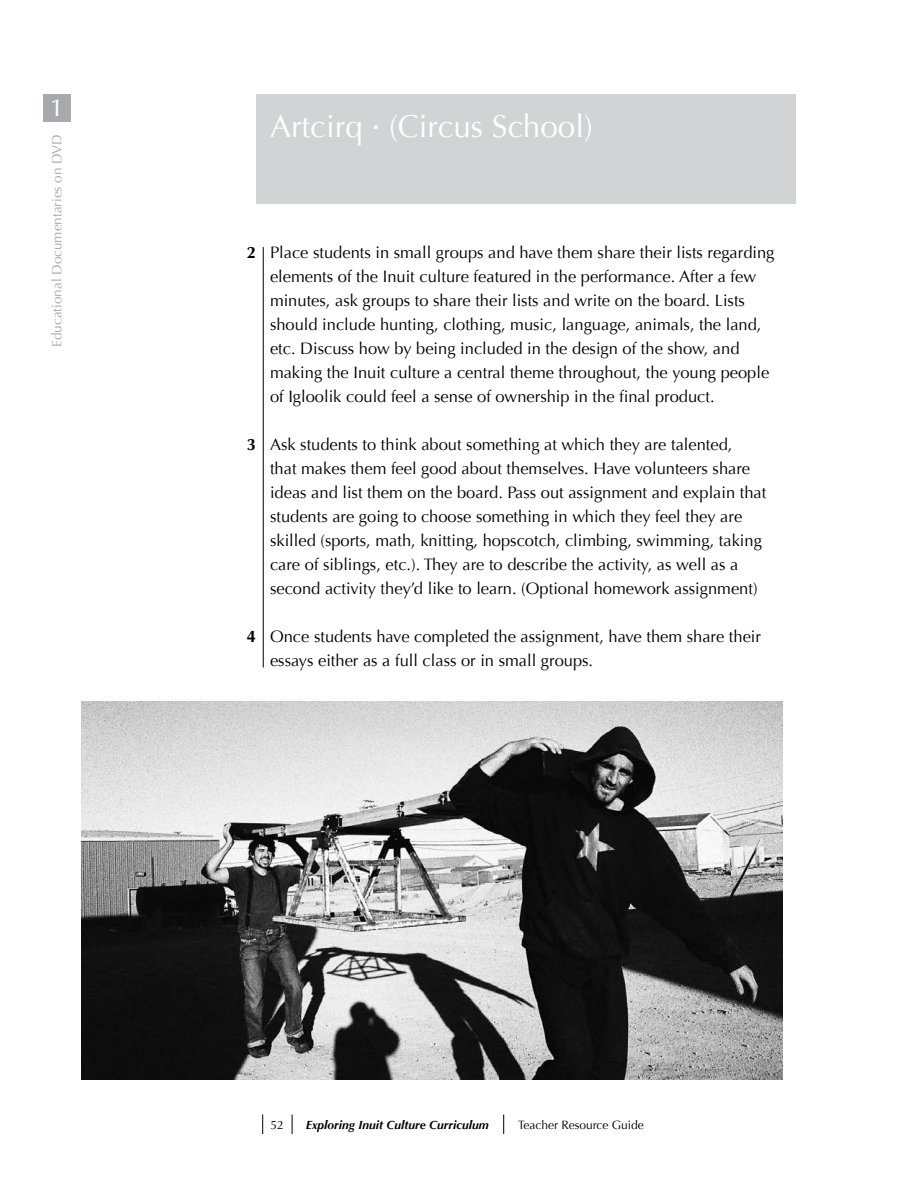
<style>
.page{position:relative;width:918px;height:1188px;background:#fff}
.page>*{position:absolute;margin:0;border:0;box-sizing:border-box;transform-origin:0 0}
.t1{font:31.5px "Optima";color:#fff}
.t2{font:24.3px "Optima";color:#fff;scale:1.11 1}
.t3{font:16.5px/24px "Optima";color:#000}
.t4{font:700 16.5px "Optima";color:#000}
.t5{font:13.5px "Optima";color:#a7a9ac}
.t6{font:italic 700 12px "Optima";color:#000}
.t7{font:12px "Optima";color:#000}
</style>
<div class="page">
<div style="left:256px;top:94px;width:540px;height:110px;background:#d1d3d4"></div>
<svg style="left:262px;top:1115px;width:1px;height:19px"></svg>
<svg style="left:503px;top:1115px;width:1px;height:19px"></svg>
<svg style="left:292px;top:1115px;width:1px;height:19px"></svg>
<hr style="left:263px;top:247px;width:1px;height:421px;background:#000">
<div style="left:43px;top:94px;width:27px;height:28px;background:#a7a9ac"></div>
<img style="left:81px;top:702px;width:702px;height:378px">
<h2 class="t2" style="left:50px;top:94px;width:15px">1</h2>
<p class="t5" style="left:49px;top:347px;width:214px;rotate:-90deg">Educational Documentaries on DVD</p>
<h1 class="t1" style="left:270px;top:108px;width:324px">Artcirq · (Circus School)</h1>
<p class="t4" style="left:247px;top:243px;width:11px">2</p>
<p class="t4" style="left:247px;top:435px;width:11px">3</p>
<p class="t4" style="left:247px;top:627px;width:11px">4</p>
<p class="t3" style="left:270px;top:241px;width:506px">Place students in small groups and have them share their lists regarding elements of the Inuit culture featured in the performance. After a few minutes, ask groups to share their lists and write on the board. Lists should include hunting, clothing, music, language, animals, the land, etc. Discuss how by being included in the design of the show, and making the Inuit culture a central theme throughout, the young people of Igloolik could feel a sense of ownership in the final product.</p>
<p class="t3" style="left:270px;top:433px;width:498px">Ask students to think about something at which they are talented,<br>that makes them feel good about themselves. Have volunteers share ideas and list them on the board. Pass out assignment and explain that students are going to choose something in which they feel they are skilled (sports, math, knitting, hopscotch, climbing, swimming, taking care of siblings, etc.). They are to describe the activity, as well as a second activity they’d like to learn. (Optional homework assignment)</p>
<p class="t3" style="left:270px;top:625px;width:493px">Once students have completed the assignment, have them share their essays either as a full class or in small groups.</p>
<p class="t7" style="left:271px;top:1118px;width:15px">52</p>
<p class="t6" style="left:306px;top:1118px;width:185px">Exploring Inuit Culture Curriculum</p>
<p class="t7" style="left:518px;top:1118px;width:127px">Teacher Resource Guide</p>
</div>
